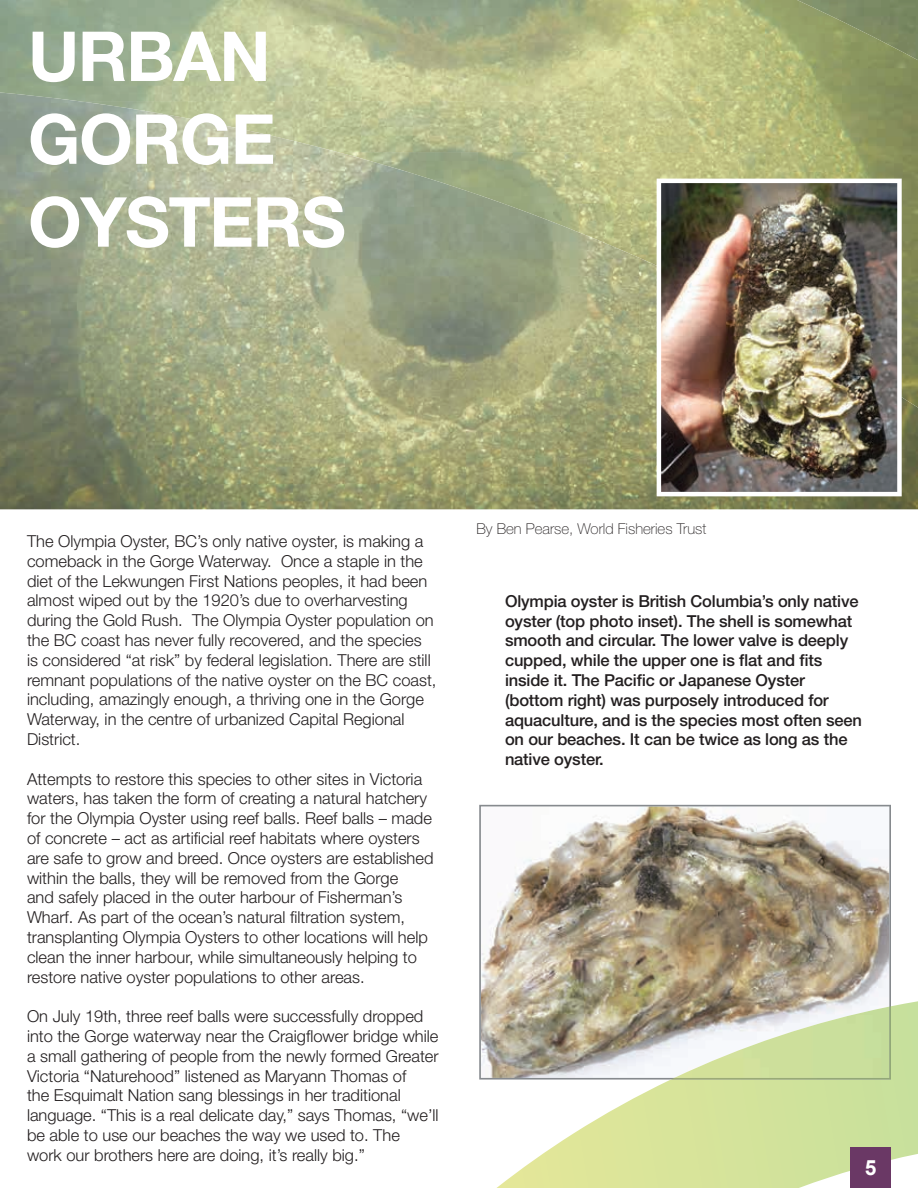
<style>
.page{position:relative;width:918px;height:1188px;background:#fff}
.page>*{position:absolute;margin:0;border:0;box-sizing:border-box;transform-origin:0 0}
.t1{font:700 69px/82.8px "Helvetica Neue";letter-spacing:-.02em;color:#fff}
.t2{font:700 21px "Arial";color:#fff}
.t3{font:300 16.5px/19.8px "Helvetica Neue";color:#231f20}
.t4{font:500 16.5px/19.8px "Helvetica Neue";letter-spacing:-.01em;color:#231f20}
.t5{font:100 15px "Helvetica Neue";color:#231f20}
</style>
<div class="page">
<img style="left:0;top:102px;width:918px;height:407px">
<img style="left:0;top:0;width:765px;height:102px">
<img style="left:765px;top:0;width:153px;height:357px">
<img style="left:80px;top:101px;width:685px;height:52px">
<img style="left:339px;top:152px;width:426px;height:52px">
<img style="left:503px;top:204px;width:154px;height:51px">
<img style="left:632px;top:255px;width:25px;height:51px">
<img style="left:902px;top:357px;width:16px;height:51px">
<svg style="left:479px;top:805px;width:412px;height:275px"></svg>
<img style="left:657px;top:179px;width:245px;height:317px">
<svg style="left:496px;top:1001px;width:422px;height:187px"></svg>
<svg style="left:671px;top:1006px;width:220px;height:74px"></svg>
<div style="left:850px;top:1148px;width:41px;height:40px;background:#6a3865"></div>
<h1 class="t1" style="left:28px;top:13px;width:319px">URBAN<br>GORGE<br>OYSTERS</h1>
<p class="t3" style="left:27px;top:531px;width:411px">The Olympia Oyster, BC’s only native oyster, is making a comeback in the Gorge Waterway. Once a staple in the diet of the Lekwungen First Nations peoples, it had been almost wiped out by the 1920’s due to overharvesting during the Gold Rush. The Olympia Oyster population on the BC coast has never fully recovered, and the species is considered “at risk” by federal legislation. There are still remnant populations of the native oyster on the BC coast, including, amazingly enough, a thriving one in the Gorge Waterway, in the centre of urbanized Capital Regional District.</p>
<p class="t3" style="left:27px;top:768px;width:408px">Attempts to restore this species to other sites in Victoria waters, has taken the form of creating a natural hatchery for the Olympia Oyster using reef balls. Reef balls – made of concrete – act as artificial reef habitats where oysters are safe to grow and breed. Once oysters are established within the balls, they will be removed from the Gorge<br>and safely placed in the outer harbour of Fisherman’s Wharf. As part of the ocean’s natural filtration system, transplanting Olympia Oysters to other locations will help clean the inner harbour, while simultaneously helping to restore native oyster populations to other areas.</p>
<p class="t3" style="left:27px;top:1006px;width:413px">On July 19th, three reef balls were successfully dropped into the Gorge waterway near the Craigflower bridge while a small gathering of people from the newly formed Greater Victoria “Naturehood” listened as Maryann Thomas of<br>the Esquimalt Nation sang blessings in her traditional language. “This is a real delicate day,” says Thomas, “we’ll be able to use our beaches the way we used to. The work our brothers here are doing, it’s really big.”</p>
<p class="t5" style="left:476px;top:520px;width:231px">By Ben Pearse, World Fisheries Trust</p>
<p class="t4" style="left:505px;top:591px;width:359px">Olympia oyster is British Columbia’s only native oyster (top photo inset). The shell is somewhat smooth and circular. The lower valve is deeply cupped, while the upper one is flat and fits inside it. The Pacific or Japanese Oyster (bottom right) was purposely introduced for aquaculture, and is the species most often seen on our beaches. It can be twice as long as the native oyster.</p>
<p class="t2" style="left:865px;top:1153px;width:13px">5</p>
</div>
